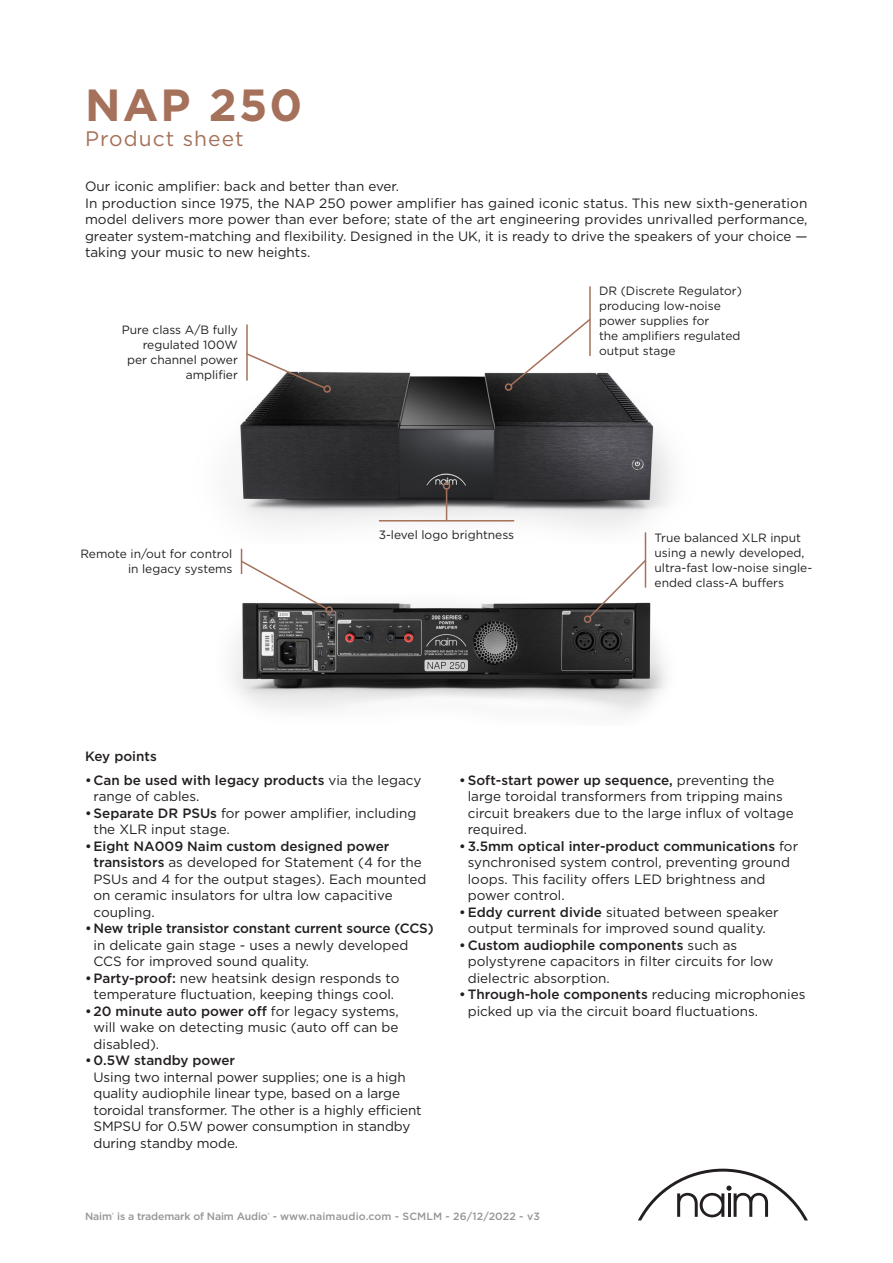
<style>
.page{position:relative;width:893px;height:1263px;background:#fff}
.page>*{position:absolute;margin:0;border:0;box-sizing:border-box;transform-origin:0 0}
.t1{font:700 45px "Gotham";letter-spacing:.05em;color:#a5715a}
.t2{font:21px "Gotham";letter-spacing:.05em;color:#a5715a}
.t3{font:13.5px/16.5px "Gotham";color:#231f20}
.t4{font:500 13.5px/16.5px "Gotham";color:#231f20}
.t5{font:12px/15px "Gotham";color:#231f20}
.t6{font:500 10.5px "Gotham";color:#939598}
.s1{font-weight:400}
.s2{font-weight:500}
</style>
<div class="page">
<img style="left:236px;top:372px;width:436px;height:172px">
<img style="left:232px;top:602px;width:434px;height:113px">
<svg style="left:638px;top:1169px;width:170px;height:51px"></svg>
<hr style="left:589px;top:286px;width:2px;height:70px;background:#a5715a">
<svg style="left:509px;top:318px;width:82px;height:69px"></svg>
<div style="left:505px;top:383px;width:7px;height:8px;border:2px solid #a5715a;border-radius:50%"></div>
<hr style="left:246px;top:324px;width:2px;height:57px;background:#a5715a">
<svg style="left:245px;top:352px;width:81px;height:38px"></svg>
<div style="left:323px;top:385px;width:8px;height:8px;border:2px solid #a5715a;border-radius:50%"></div>
<svg style="left:240px;top:549px;width:89px;height:62px"></svg>
<div style="left:325px;top:606px;width:8px;height:8px;border:2px solid #a5715a;border-radius:50%"></div>
<hr style="left:645px;top:532px;width:1px;height:56px;background:#a5715a">
<svg style="left:588px;top:559px;width:59px;height:60px"></svg>
<div style="left:584px;top:615px;width:7px;height:8px;border:2px solid #a5715a;border-radius:50%"></div>
<hr style="left:379px;top:520px;width:135px;height:1px;background:#a5715a">
<hr style="left:446px;top:489px;width:1px;height:31px;background:#a5715a">
<div style="left:443px;top:482px;width:7px;height:8px;border:2px solid #a5715a;border-radius:50%"></div>
<p class="t1" style="left:85px;top:75px;width:219px">NAP 250</p>
<p class="t2" style="left:85px;top:125px;width:160px">Product sheet</p>
<p class="t3" style="left:85px;top:178px;width:316px">Our iconic amplifier: back and better than ever.</p>
<p class="t3" style="left:85px;top:195px;width:724px;text-align:justify">In production since 1975, the NAP 250 power amplifier has gained iconic status. This new sixth-generation model delivers more power than ever before; state of the art engineering provides unrivalled performance, greater system-matching and flexibility. Designed in the UK, it is ready to drive the speakers of your choice — taking your music to new heights.</p>
<p class="t5" style="left:122px;top:322px;width:118px;text-align:right">Pure class A/B fully regulated 100W per channel power amplifier</p>
<p class="t5" style="left:80px;top:546px;width:154px;text-align:right">Remote in/out for control in legacy systems</p>
<p class="t4" style="left:85px;top:748px;width:73px">Key points</p>
<p class="t5" style="left:379px;top:527px;width:137px">3-level logo brightness</p>
<p class="t5" style="left:599px;top:283px;width:144px">DR (Discrete Regulator) producing low-noise power supplies for<br>the amplifiers regulated output stage</p>
<p class="t5" style="left:655px;top:530px;width:159px">True balanced XLR input using a newly developed, ultra-fast low-noise single&shy;ended class-A buffers</p>
<p class="t4" style="left:94px;top:771px;width:330px;text-indent:-9px">•Can be used with legacy products <span class="s1">via the legacy range of cables.</span></p>
<p class="t3" style="left:94px;top:804px;width:324px;text-indent:-9px"><span class="s2">•Separate DR PSUs</span> for power amplifier, including the XLR input stage.</p>
<p class="t3" style="left:94px;top:837px;width:334px;text-indent:-9px"><span class="s2">•Eight NA009 Naim custom designed power transistors</span> as developed for Statement (4 for the PSUs and 4 for the output stages). Each mounted on ceramic insulators for ultra low capacitive coupling.</p>
<p class="t3" style="left:94px;top:920px;width:342px;text-indent:-9px"><span class="s2">•New triple transistor constant current source (CCS) </span>in delicate gain stage - uses a newly developed<br>CCS for improved sound quality.</p>
<p class="t3" style="left:85px;top:969px;width:316px;text-align:center"><span class="s2">•Party-proof:</span> new heatsink design responds to temperature fluctuation, keeping things cool.</p>
<p class="t3" style="left:94px;top:1002px;width:307px;text-align:justify;text-indent:-9px"><span class="s2">•20 minute auto power off</span> for legacy systems, will wake on detecting music (auto off can be disabled).</p>
<p class="t3" style="left:94px;top:1052px;width:330px;text-indent:-9px"><span class="s2">•0.5W standby power<br></span>Using two internal power supplies; one is a high quality audiophile linear type, based on a large toroidal transformer. The other is a highly efficient SMPSU for 0.5W power consumption in standby during standby mode.</p>
<p class="t3" style="left:468px;top:771px;width:327px;text-indent:-9px"><span class="s2">•Soft-start power up sequence,</span> preventing the large toroidal transformers from tripping mains circuit breakers due to the large influx of voltage required.</p>
<p class="t3" style="left:468px;top:837px;width:332px;text-indent:-9px"><span class="s2">•3.5mm optical inter-product communications</span> for synchronised system control, preventing ground loops. This facility offers LED brightness and power control.</p>
<p class="t3" style="left:459px;top:903px;width:321px;text-align:center"><span class="s2">•Eddy current divide</span> situated between speaker output terminals for improved sound quality.</p>
<p class="t3" style="left:468px;top:936px;width:307px;text-indent:-9px"><span class="s2">•Custom audiophile components</span> such as polystyrene capacitors in filter circuits for low dielectric absorption.</p>
<p class="t3" style="left:468px;top:986px;width:339px;text-indent:-9px"><span class="s2">•Through-hole components</span> reducing microphonies picked up via the circuit board fluctuations.</p>
<p class="t6" style="left:85px;top:1210px;width:456px">Naim<sup>®</sup> is a trademark of Naim Audio<sup>®</sup> - www.naimaudio.com - SCMLM - 26/12/2022 - v3</p>
</div>
